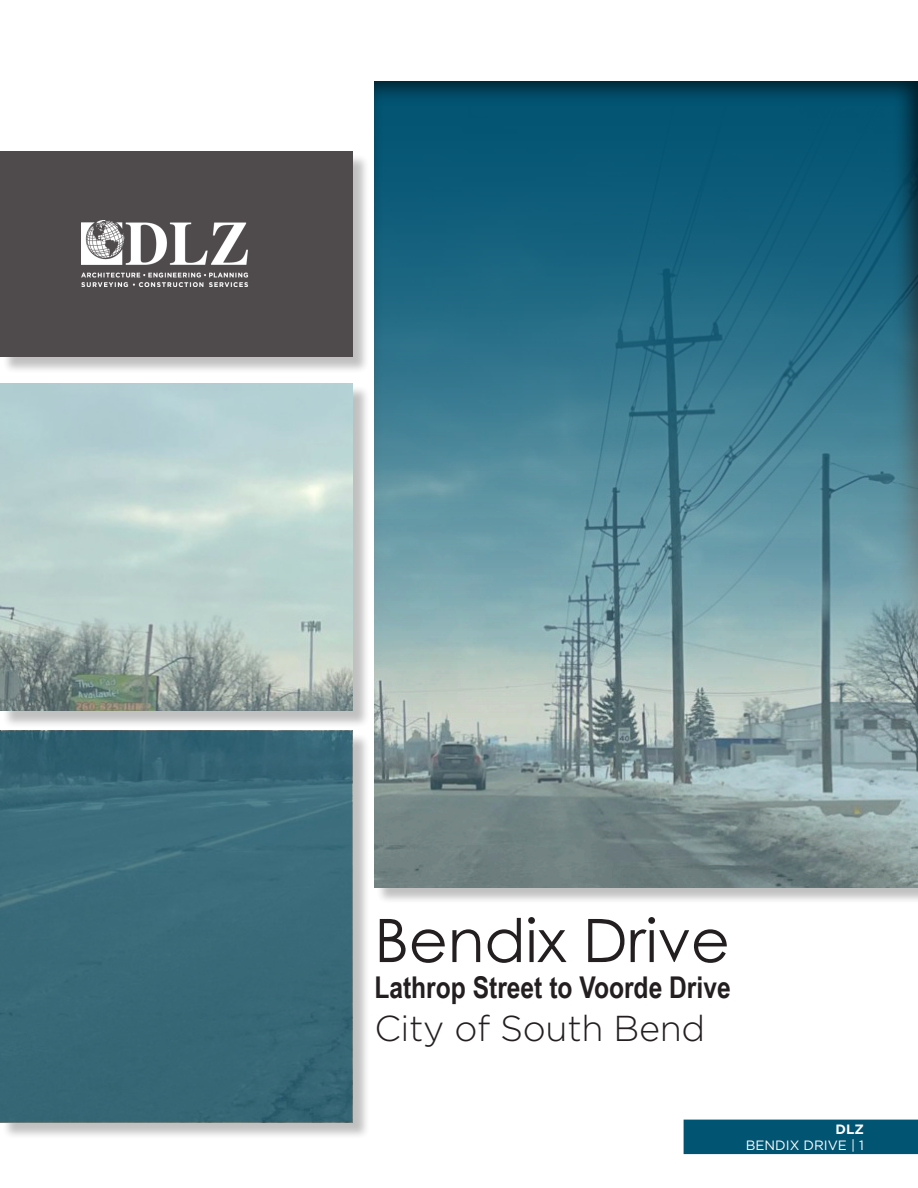
<style>
.page{position:relative;width:918px;height:1188px;background:#fff}
.page>*{position:absolute;margin:0;border:0;box-sizing:border-box;transform-origin:0 0}
.t1{font:60px "Century Gothic";color:#231f20}
.t2{font:300 36px "Gotham";letter-spacing:-.01em;color:#231f20}
.t3{font:700 30px "Arial Narrow";color:#231f20}
.t4{font:13.5px "Gotham";color:#fff}
.t5{font:700 13.5px "Gotham";color:#fff}
</style>
<div class="page">
<div style="left:684px;top:1120px;width:234px;height:34px;background:#025473"></div>
<div style="left:2px;top:733px;width:368px;height:407px;background:#231f20;opacity:.35"></div>
<div style="left:2px;top:385px;width:368px;height:343px;background:#231f20;opacity:.35"></div>
<img style="left:0;top:383px;width:353px;height:328px">
<div style="left:2px;top:153px;width:368px;height:221px;background:#231f20;opacity:.35"></div>
<div style="left:0;top:151px;width:353px;height:205px;background:#4f4b4c"></div>
<div style="left:368px;top:75px;width:550px;height:814px;background:#231f20;opacity:.75"></div>
<img style="left:81px;top:221px;width:168px;height:66px">
<div style="left:1px;top:732px;width:351px;height:390px;background:#386978"></div>
<h1 class="t1" style="left:374px;top:898px;width:357px">Bendix Drive</h1>
<p class="t3" style="left:374px;top:965px;width:358px">Lathrop Street to Voorde Drive</p>
<p class="t2" style="left:374px;top:1006px;width:332px">City of South Bend</p>
<p class="t5" style="left:836px;top:1120px;width:30px">DLZ</p>
<p class="t4" style="left:746px;top:1137px;width:120px">BENDIX DRIVE | 1</p>
</div>
